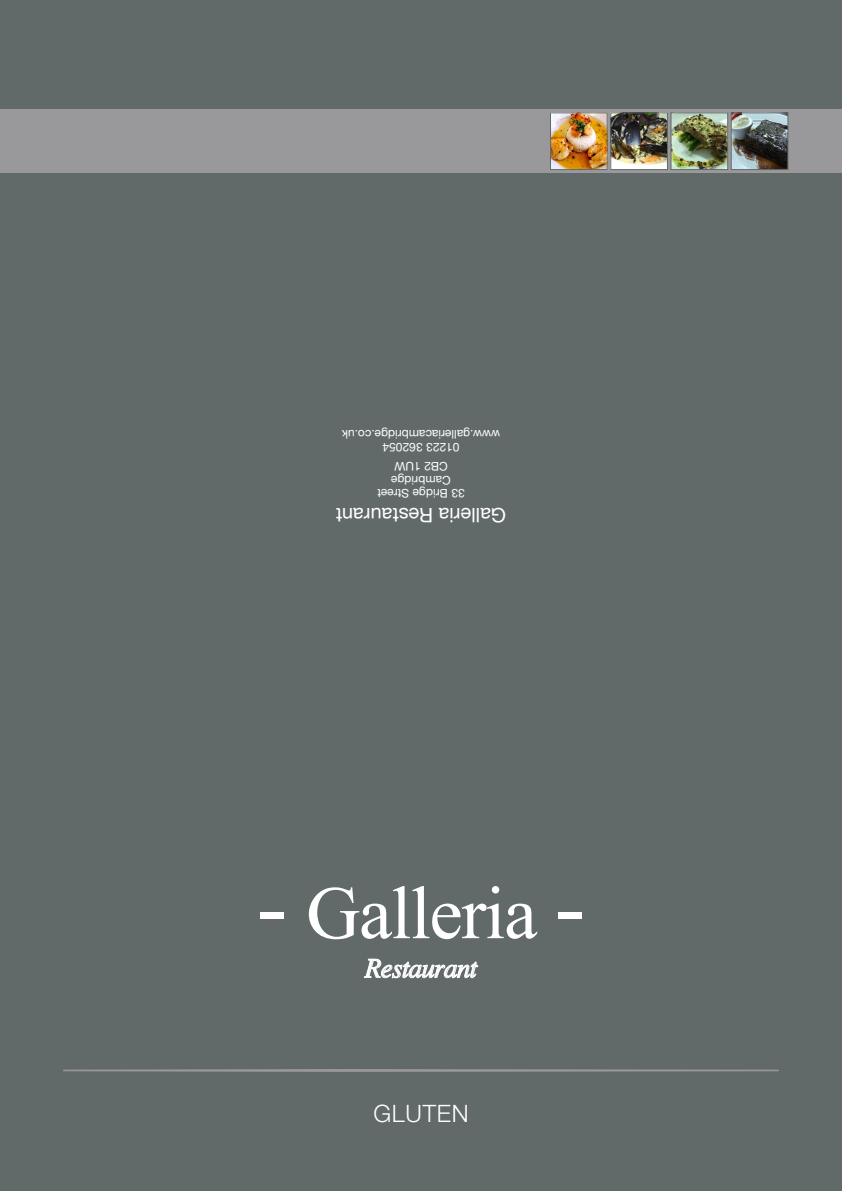
<style>
.page{position:relative;width:842px;height:1191px;background:#626969}
.page>*{position:absolute;margin:0;border:0;box-sizing:border-box;transform-origin:0 0}
.t1{font:75px "Times New Roman";letter-spacing:-.02em;color:#fff}
.t2{font:italic 27.3px "Times";letter-spacing:-.03em;color:#fff}
.t3{font:300 24px "Helvetica Neue LT Std";letter-spacing:.03em;color:#fff}
.t4{font:20px "Helvetica Neue LT Std";color:#fff}
.t5{font:12px/13.5px "Helvetica Neue LT Std";color:#fff;text-align:center}
.s1{font-family:"Helvetica Neue LT Std";font-size:80.8px}
</style>
<div class="page">
<svg style="left:63px;top:1069px;width:716px;height:2px"></svg>
<div style="left:0;top:109px;width:842px;height:64px;background:#99989b"></div>
<svg style="left:364px;top:959px;width:114px;height:19px"></svg>
<img style="left:552px;top:115px;width:53px;height:53px">
<div style="left:550px;top:113px;width:57px;height:57px;border:1px solid #626969"></div>
<img style="left:612px;top:115px;width:54px;height:53px">
<div style="left:610px;top:113px;width:58px;height:57px;border:1px solid #626969"></div>
<img style="left:673px;top:115px;width:53px;height:53px">
<div style="left:671px;top:113px;width:57px;height:57px;border:1px solid #626969"></div>
<img style="left:733px;top:115px;width:53px;height:53px">
<div style="left:731px;top:113px;width:57px;height:57px;border:1px solid #626969"></div>
<p class="t5" style="left:500px;top:454px;width:160px;rotate:-180deg">01223 362054 www.galleriacambridge.co.uk</p>
<p class="t5" style="left:465px;top:500px;width:89px;rotate:-180deg">33 Bridge Street<br>Cambridge<br>CB2 1UW</p>
<p class="t4" style="left:506px;top:527px;width:172px;rotate:-180deg">Galleria Restaurant</p>
<p class="t1" style="left:256px;top:860px;width:331px"><span class="s1">-</span> Galleria <span class="s1">-</span></p>
<p class="t2" style="left:365px;top:944px;width:114px">Restaurant</p>
<p class="t3" style="left:373px;top:1098px;width:97px">GLUTEN</p>
</div>
